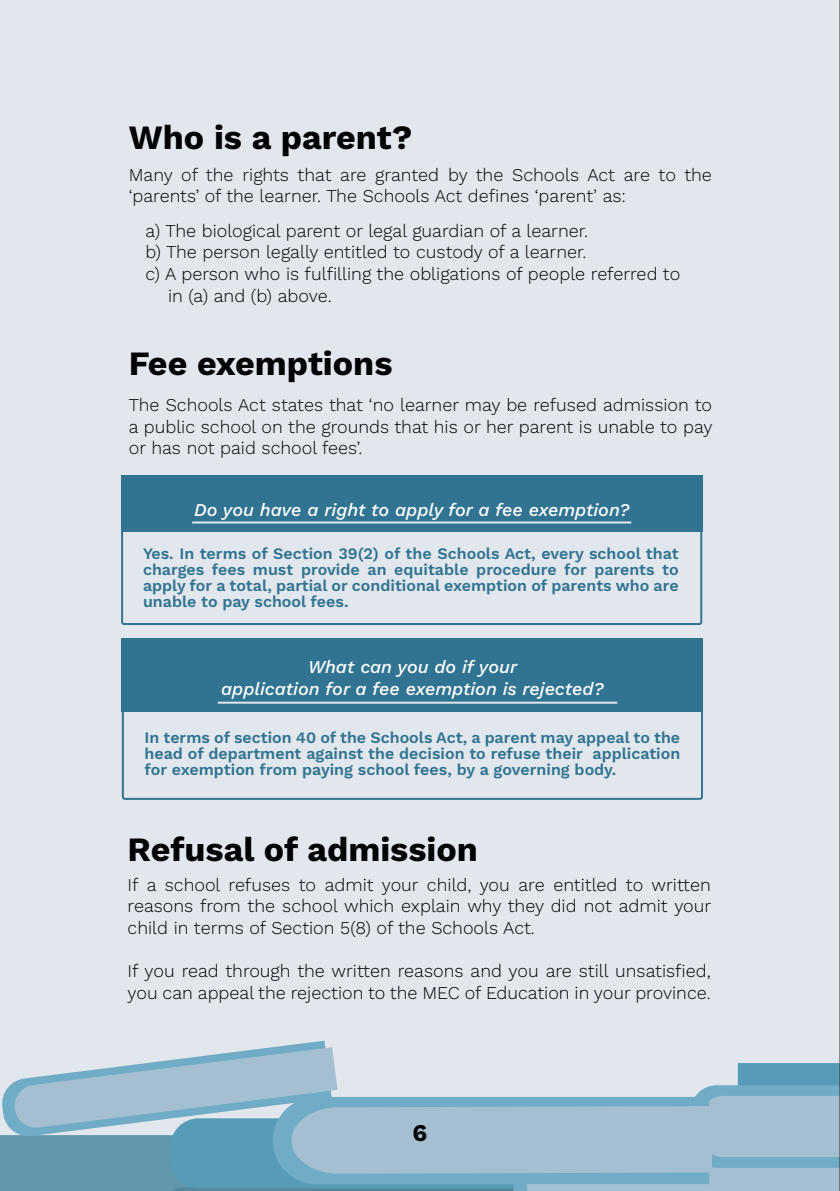
<style>
.page{position:relative;width:840px;height:1191px;background:#fff}
.page>*{position:absolute;margin:0;border:0;box-sizing:border-box;transform-origin:0 0}
.t1{font:700 34px "Work Sans";color:#000}
.t2{font:700 24px "Work Sans";color:#000101}
.t3{font:300 18px/21.6px "Work Sans";color:#000}
.t4{font:italic 500 18px/21.6px "Work Sans";color:#fff;text-align:center}
.t5{font:600 16px/16px "Work Sans";color:#317492;text-align:justify}
</style>
<div class="page">
<div style="left:0;top:0;width:839px;height:1191px;background:#e2e7ed"></div>
<svg style="left:0;top:1040px;width:839px;height:151px"></svg>
<div style="left:122px;top:696px;width:580px;height:104px;border:2px solid #327391;border-radius:2px"></div>
<div style="left:121px;top:513px;width:580px;height:112px;border:2px solid #327391;border-radius:2px"></div>
<div style="left:121px;top:475px;width:580px;height:56px;background:#317492"></div>
<div style="left:122px;top:638px;width:580px;height:74px;background:#317492"></div>
<hr style="left:839px;top:0;width:1px;height:1191px;background:#333334">
<hr style="left:192px;top:521px;width:439px;height:2px;background:#e2e7ed">
<hr style="left:218px;top:701px;width:399px;height:2px;background:#e2e7ed">
<h1 class="t1" style="left:129px;top:111px;width:285px">Who is a parent?</h1>
<p class="t3" style="left:129px;top:163px;width:584px">Many of the rights that are granted by the Schools Act are to the ‘parents’ of the learner. The Schools Act defines ‘parent’ as:</p>
<p class="t3" style="left:145px;top:219px;width:444px">a) The biological parent or legal guardian of a learner.</p>
<p class="t3" style="left:145px;top:241px;width:442px">b) The person legally entitled to custody of a learner.</p>
<p class="t3" style="left:145px;top:262px;width:536px">c) A person who is fulfilling the obligations of people referred to</p>
<p class="t3" style="left:168px;top:284px;width:165px">in (a) and (b) above.</p>
<h1 class="t1" style="left:129px;top:337px;width:265px">Fee exemptions</h1>
<p class="t3" style="left:129px;top:393px;width:584px;text-align:justify">The Schools Act states that ‘no learner may be refused admission to a public school on the grounds that his or her parent is unable to pay or has not paid school fees’.</p>
<p class="t4" style="left:194px;top:497px;width:436px">Do you have a right to apply for a fee exemption?</p>
<p class="t5" style="left:143px;top:544px;width:537px">Yes. In terms of Section 39(2) of the Schools Act, every school that charges fees must provide an equitable procedure for parents to apply for a total, partial or conditional exemption of parents who are unable to pay school fees.</p>
<p class="t4" style="left:221px;top:655px;width:384px">What can you do if your<br>application for a fee exemption is rejected?</p>
<p class="t5" style="left:144px;top:728px;width:537px">In terms of section 40 of the Schools Act, a parent may appeal to the head of department against the decision to refuse their application for exemption from paying school fees, by a governing body.</p>
<h1 class="t1" style="left:127px;top:823px;width:351px">Refusal of admission</h1>
<p class="t3" style="left:127px;top:873px;width:584px;text-align:justify">If a school refuses to admit your child, you are entitled to written reasons from the school which explain why they did not admit your child in terms of Section 5(8) of the Schools Act.</p>
<p class="t3" style="left:127px;top:959px;width:584px">If you read through the written reasons and you are still unsatisfied, you can appeal the rejection to the MEC of Education in your province.</p>
<h2 class="t2" style="left:412px;top:1115px;width:16px">6</h2>
</div>
